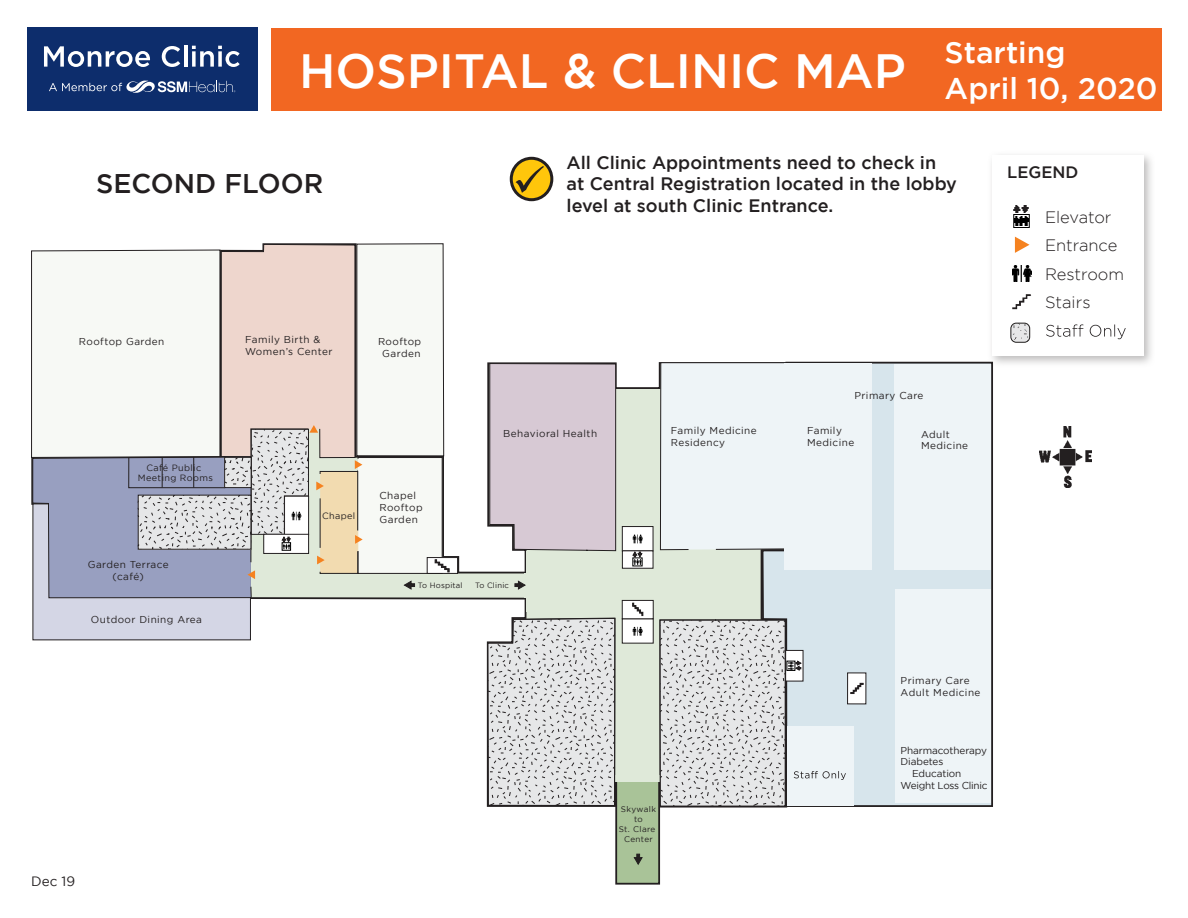
<style>
.page{position:relative;width:1188px;height:918px;background:#fff}
.page>*{position:absolute;margin:0;border:0;box-sizing:border-box;transform-origin:0 0}
.t1{font:500 48px "Gotham";color:#fff}
.t2{font:500 30px/36px "Gotham";color:#fff}
.t3{font:500 27px "Gotham";color:#231f20}
.t4{font:500 18px/21.6px "Gotham";color:#231f20}
.t5{font:300 16.5px/28.5px "Gotham";color:#231f20}
.t6{font:500 16.5px "Gotham";color:#231f20}
.t7{font:13.5px "Gotham";color:#231f20}
.t8{font:9.9px/12px "Gotham";letter-spacing:.045em;color:#231f20}
.t9{font:9.9px "Gotham";letter-spacing:-.01em;color:#231f20}
.t10{font:9.9px "Gotham";letter-spacing:-.025em;color:#231f20}
.t11{font:9px/10.9px "Gotham";letter-spacing:.045em;color:#231f20;text-align:center}
.t12{font:8.1px/9.8px "Gotham";letter-spacing:.045em;color:#231f20;text-align:center}
.t13{font:7.65px "Gotham";letter-spacing:.025em;color:#231f20}
</style>
<div class="page">
<svg style="left:486px;top:362px;width:275px;height:446px;background:#dce5d7"></svg>
<div style="left:530px;top:363px;width:86px;height:188px;background:#d7c9d4"></div>
<svg style="left:761px;top:361px;width:232px;height:447px;background:#c7d3d9"></svg>
<div style="left:894px;top:364px;width:97px;height:205px;background:#eef4f7"></div>
<div style="left:895px;top:590px;width:96px;height:213px;background:#eef4f7"></div>
<div style="left:660px;top:362px;width:126px;height:188px;background:#eef4f7"></div>
<svg style="left:32px;top:362px;width:498px;height:238px"></svg>
<div style="left:33px;top:504px;width:217px;height:136px;background:#d4d6e5"></div>
<div style="left:622px;top:619px;width:31px;height:24px;background:#fff"></div>
<div style="left:622px;top:600px;width:31px;height:19px;background:#fff"></div>
<div style="left:622px;top:600px;width:31px;height:19px;border:1px solid #231f20"></div>
<svg style="left:632px;top:602px;width:12px;height:14px"></svg>
<div style="left:622px;top:527px;width:31px;height:24px;background:#fff"></div>
<div style="left:622px;top:526px;width:31px;height:25px;border:1px solid #231f20"></div>
<div style="left:622px;top:551px;width:31px;height:17px;background:#fff"></div>
<svg style="left:631px;top:550px;width:12px;height:14px"></svg>
<div style="left:616px;top:781px;width:43px;height:103px;background:#a9c398"></div>
<div style="left:615px;top:780px;width:45px;height:105px;border:2px solid #231f20"></div>
<svg style="left:633px;top:853px;width:10px;height:12px"></svg>
<svg style="left:633px;top:535px;width:10px;height:8px"></svg>
<svg style="left:633px;top:627px;width:10px;height:9px"></svg>
<div style="left:427px;top:558px;width:31px;height:15px;background:#fff"></div>
<div style="left:427px;top:557px;width:31px;height:17px;border:1px solid #231f20"></div>
<div style="left:526px;top:552px;width:22px;height:60px;background:#dfe9d9"></div>
<div style="left:525px;top:573px;width:26px;height:25px;background:#dfe9d9"></div>
<svg style="left:514px;top:580px;width:12px;height:11px"></svg>
<svg style="left:31px;top:243px;width:419px;height:355px"></svg>
<div style="left:616px;top:776px;width:44px;height:6px;background:#dfe9d9"></div>
<div style="left:224px;top:457px;width:27px;height:31px;border:1px solid #231f20"></div>
<svg style="left:225px;top:457px;width:26px;height:30px"></svg>
<svg style="left:140px;top:497px;width:109px;height:50px;background:#d8d9da"></svg>
<div style="left:138px;top:495px;width:113px;height:54px;border:1px solid #bfbfbf"></div>
<svg style="left:487px;top:618px;width:128px;height:188px;background:#d2d3d4"></svg>
<svg style="left:659px;top:620px;width:205px;height:187px;background:#d5d9db"></svg>
<div style="left:784px;top:364px;width:87px;height:206px;background:#eef4f7"></div>
<div style="left:28px;top:28px;width:230px;height:83px;background:#0d2d6c"></div>
<div style="left:271px;top:28px;width:891px;height:82px;background:#f26722"></div>
<svg style="left:44px;top:46px;width:106px;height:21px"></svg>
<svg style="left:162px;top:46px;width:18px;height:21px"></svg>
<hr style="left:184px;top:46px;width:3px;height:21px;background:#fff">
<svg style="left:192px;top:46px;width:48px;height:21px"></svg>
<svg style="left:49px;top:80px;width:186px;height:13px"></svg>
<svg style="left:987px;top:155px;width:165px;height:212px"></svg>
<div style="left:992px;top:156px;width:152px;height:200px;background:#fff"></div>
<svg style="left:1046px;top:324px;width:80px;height:15px"></svg>
<svg style="left:1015px;top:237px;width:15px;height:16px"></svg>
<img style="left:1013px;top:205px;width:17px;height:23px">
<img style="left:1012px;top:294px;width:19px;height:16px">
<img style="left:1013px;top:265px;width:18px;height:16px">
<img style="left:1011px;top:323px;width:19px;height:19px">
<div style="left:1011px;top:323px;width:19px;height:19px;border:1px solid #231f20;border-radius:5px"></div>
<img style="left:1040px;top:427px;width:51px;height:61px">
<svg style="left:511px;top:158px;width:41px;height:42px"></svg>
<div style="left:510px;top:157px;width:43px;height:44px;border:3px solid #231f20;border-radius:50%"></div>
<svg style="left:516px;top:166px;width:28px;height:27px"></svg>
<h1 class="t1" style="left:299px;top:44px;width:608px">HOSPITAL &amp; CLINIC MAP</h1>
<h2 class="t2" style="left:945px;top:33px;width:214px">Starting<br>April 10, 2020</h2>
<h3 class="t3" style="left:96px;top:168px;width:229px">SECOND FLOOR</h3>
<p class="t8" style="left:79px;top:335px;width:87px">Rooftop Garden</p>
<p class="t8" style="left:245px;top:334px;width:89px">Family Birth &amp;<br>Women’s Center</p>
<p class="t11" style="left:138px;top:462px;width:77px">Café Public<br>Meeting Rooms</p>
<p class="t8" style="left:88px;top:558px;width:82px;text-align:center">Garden Terrace (café)</p>
<p class="t8" style="left:91px;top:614px;width:113px">Outdoor Dining Area</p>
<p class="t11" style="left:322px;top:510px;width:35px">Chapel</p>
<h3 class="t7" style="left:31px;top:873px;width:45px">Dec 19</h3>
<p class="t8" style="left:378px;top:335px;width:45px;text-align:center">Rooftop<br>Garden</p>
<p class="t8" style="left:379px;top:490px;width:45px">Chapel<br>Rooftop<br>Garden</p>
<h3 class="t4" style="left:567px;top:151px;width:392px">All Clinic Appointments need to check in at Central Registration located in the lobby level at south Clinic Entrance.</h3>
<p class="t8" style="left:503px;top:427px;width:95px">Behavioral Health</p>
<p class="t8" style="left:671px;top:425px;width:87px">Family Medicine<br>Residency</p>
<p class="t8" style="left:854px;top:389px;width:71px">Primary Care</p>
<p class="t8" style="left:807px;top:424px;width:49px">Family<br>Medicine</p>
<p class="t8" style="left:921px;top:428px;width:49px">Adult<br>Medicine</p>
<p class="t13" style="left:418px;top:581px;width:46px">To Hospital</p>
<p class="t13" style="left:475px;top:581px;width:35px">To Clinic</p>
<h3 class="t6" style="left:1007px;top:163px;width:73px">LEGEND</h3>
<h3 class="t5" style="left:1045px;top:202px;width:81px">Elevator<br>Entrance<br>Restroom<br>Stairs</h3>
<p class="t12" style="left:619px;top:804px;width:39px">Skywalk to<br>St. Clare<br>Center</p>
<p class="t8" style="left:901px;top:675px;width:81px">Primary Care<br>Adult Medicine</p>
<p class="t9" style="left:901px;top:745px;width:88px">Pharmacotherapy</p>
<p class="t9" style="left:901px;top:757px;width:44px">Diabetes</p>
<p class="t9" style="left:912px;top:768px;width:51px">Education</p>
<p class="t10" style="left:901px;top:780px;width:88px">Weight Loss Clinic</p>
</div>
